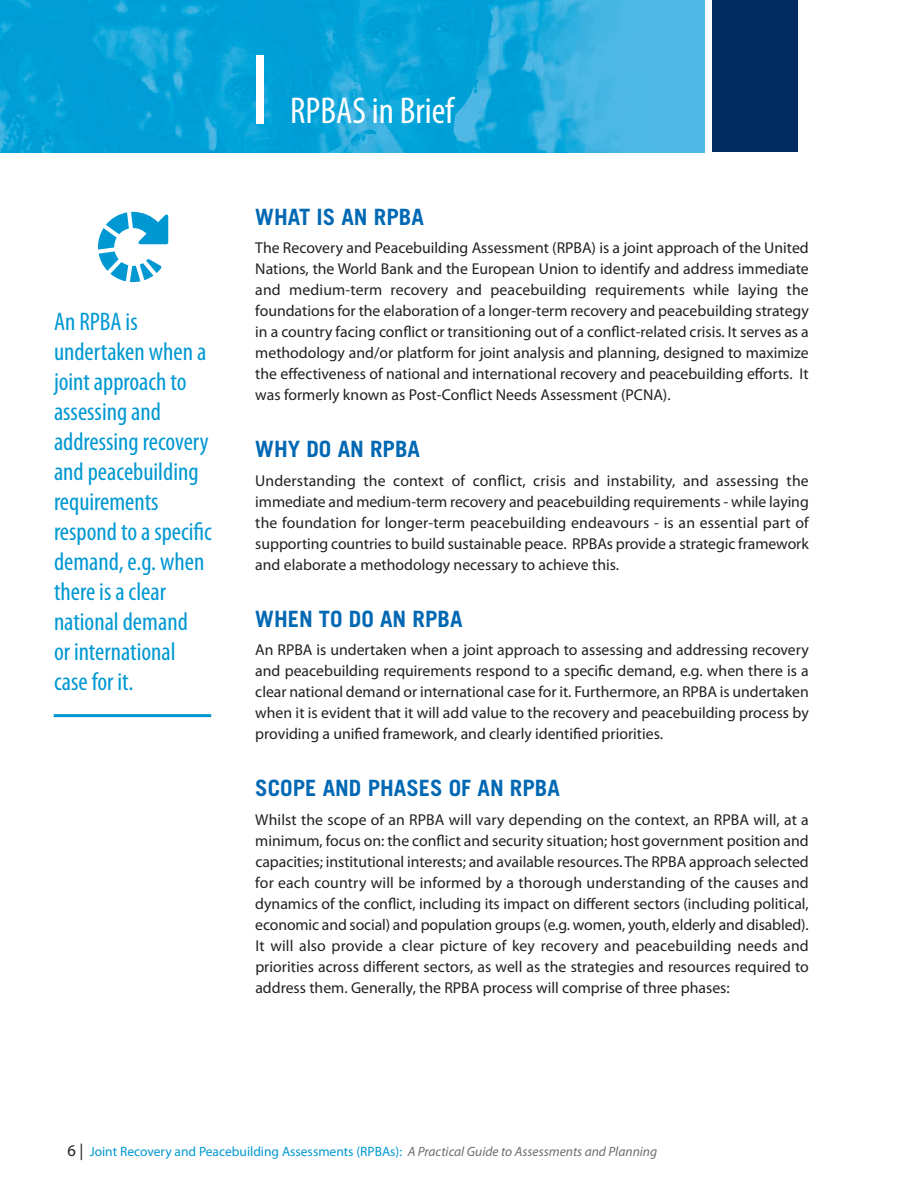
<style>
.page{position:relative;width:918px;height:1188px;background:#fff}
.page>*{position:absolute;margin:0;border:0;box-sizing:border-box;transform-origin:0 0}
.t1{font:condensed 102px "Myriad Pro";color:#fff}
.t2{font:condensed 37.5px "Myriad Pro";color:#fff}
.t3{font:condensed 25.5px/30px "Myriad Pro";color:#0098d2}
.t4{font:700 22.5px "Trade Gothic";color:#0168b3}
.t5{font:15.75px/21px "Myriad Pro";color:#231f20;text-align:justify}
.t6{font:13.5px "Myriad Pro";color:#0098d2}
.s1{font-size:16.5px;color:#231f20}
.s2{font-style:italic;color:#6c6d70}
</style>
<div class="page">
<img style="left:0;top:0;width:705px;height:152px">
<div style="left:712px;top:0;width:86px;height:152px;background:#002c62"></div>
<svg style="left:98px;top:212px;width:70px;height:70px"></svg>
<hr style="left:54px;top:714px;width:157px;height:3px;background:#0098d2">
<h3 class="t3" style="left:54px;top:308px;width:159px">An RPBA is undertaken when a joint approach to assessing and addressing recovery and peacebuilding requirements respond to a specific demand, e.g. when there is a clear national demand<br>or international case for it.</h3>
<h1 class="t1" style="left:250px;top:54px;width:22px">I</h1>
<h2 class="t2" style="left:290px;top:98px;width:165px">RPBAS in Brief</h2>
<h3 class="t4" style="left:255px;top:209px;width:170px">WHAT IS AN RPBA</h3>
<p class="t5" style="left:255px;top:239px;width:555px">The Recovery and Peacebuilding Assessment (RPBA) is a joint approach of the United Nations, the World Bank and the European Union to identify and address immediate and medium-term recovery and peacebuilding requirements while laying the foundations for the elaboration of a longer-term recovery and peacebuilding strategy in a country facing conflict or transitioning out of a conflict-related crisis. It serves as a methodology and/or platform for joint analysis and planning, designed to maximize the effectiveness of national and international recovery and peacebuilding efforts. It was formerly known as Post-Conflict Needs Assessment (PCNA).</p>
<h3 class="t4" style="left:255px;top:441px;width:166px">WHY DO AN RPBA</h3>
<p class="t5" style="left:255px;top:471px;width:555px">Understanding the context of conflict, crisis and instability, and assessing the immediate and medium-term recovery and peacebuilding requirements - while laying the foundation for longer-term peacebuilding endeavours - is an essential part of supporting countries to build sustainable peace. RPBAs provide a strategic framework and elaborate a methodology necessary to achieve this.</p>
<h3 class="t4" style="left:255px;top:611px;width:209px">WHEN TO DO AN RPBA</h3>
<p class="t5" style="left:255px;top:641px;width:555px">An RPBA is undertaken when a joint approach to assessing and addressing recovery and peacebuilding requirements respond to a specific demand, e.g. when there is a clear national demand or international case for it. Furthermore, an RPBA is undertaken when it is evident that it will add value to the recovery and peacebuilding process by providing a unified framework, and clearly identified priorities.</p>
<h3 class="t4" style="left:255px;top:780px;width:306px">SCOPE AND PHASES OF AN RPBA</h3>
<p class="t5" style="left:255px;top:810px;width:555px">Whilst the scope of an RPBA will vary depending on the context, an RPBA will, at a minimum, focus on: the conflict and security situation; host government position and capacities; institutional interests; and available resources. The RPBA approach selected for each country will be informed by a thorough understanding of the causes and dynamics of the conflict, including its impact on different sectors (including political, economic and social) and population groups (e.g. women, youth, elderly and disabled).<br>It will also provide a clear picture of key recovery and peacebuilding needs and priorities across different sectors, as well as the strategies and resources required to address them. Generally, the RPBA process will comprise of three phases:</p>
<p class="t6" style="left:68px;top:1147px;width:591px"><span class="s1">6 |</span> Joint Recovery and Peacebuilding Assessments (RPBAs): <span class="s2">A Practical Guide to Assessments and Planning</span></p>
</div>
